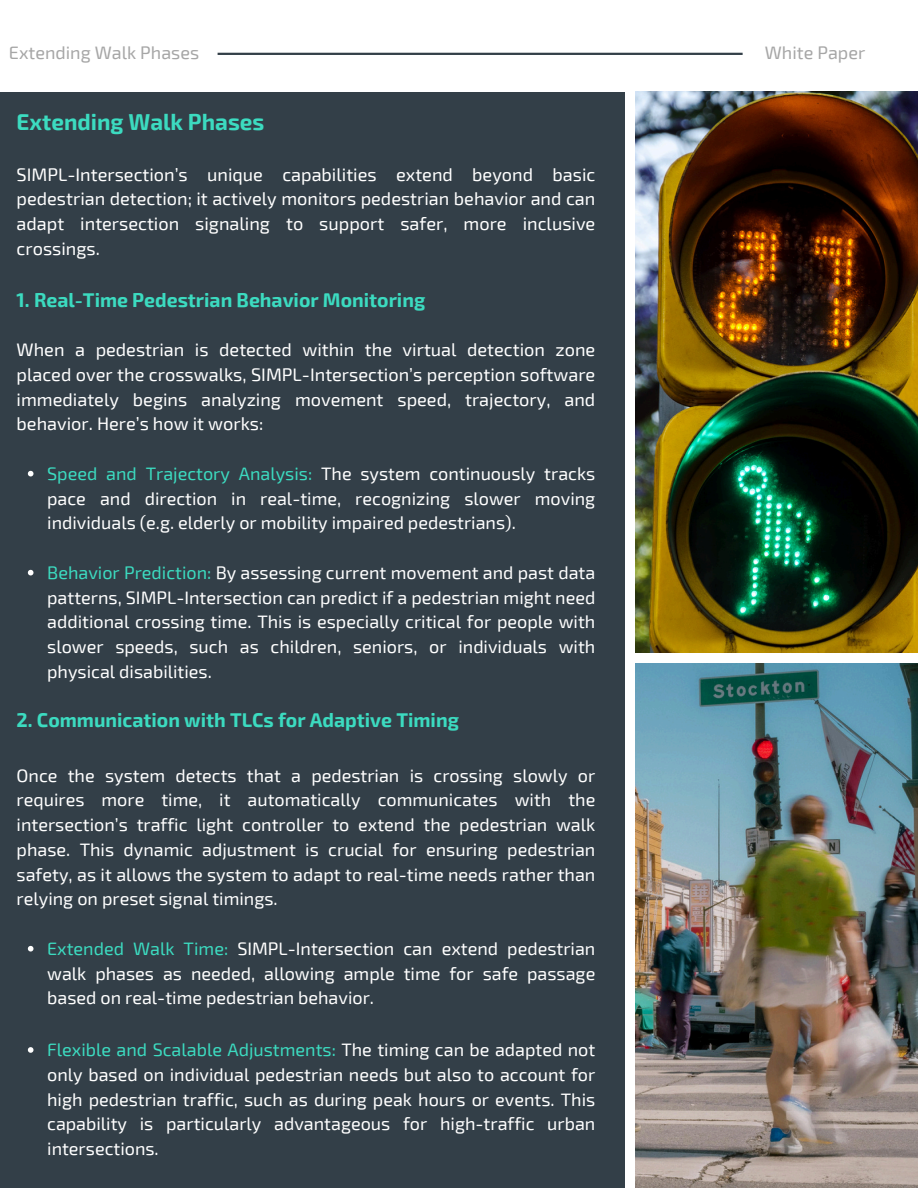
<style>
.page{position:relative;width:918px;height:1188px;background:#fff}
.page>*{position:absolute;margin:0;border:0;box-sizing:border-box;transform-origin:0 0}
.t1{font:700 22.5px "Exo 2";color:#3cdbc0}
.t2{font:700 19.5px "Exo 2";color:#3cdbc0}
.t3{font:18.15px/24.8px "Exo 2";color:#fff;text-align:justify}
.t4{font:18px/24.8px "Exo 2";color:#fff;text-align:justify}
.t5{font:18px "Exo 2";color:#a6a6a6}
.s1{color:#3cdbc0}
</style>
<div class="page">
<div style="left:0;top:92px;width:625px;height:1096px;background:#333f48"></div>
<img style="left:636px;top:663px;width:282px;height:525px">
<img style="left:636px;top:92px;width:282px;height:560px">
<hr style="left:218px;top:53px;width:525px;height:2px;background:#333f48">
<svg style="left:28px;top:471px;width:5px;height:5px"></svg>
<svg style="left:28px;top:570px;width:5px;height:5px"></svg>
<svg style="left:28px;top:946px;width:5px;height:6px"></svg>
<svg style="left:28px;top:1047px;width:5px;height:6px"></svg>
<p class="t5" style="left:9px;top:41px;width:192px">Extending Walk Phases</p>
<p class="t5" style="left:765px;top:41px;width:102px">White Paper</p>
<h1 class="t1" style="left:17px;top:107px;width:249px">Extending Walk Phases</h1>
<p class="t3" style="left:17px;top:161px;width:580px">SIMPL-Intersection’s unique capabilities extend beyond basic pedestrian detection; it actively monitors pedestrian behavior and can adapt intersection signaling to support safer, more inclusive crossings.</p>
<h2 class="t2" style="left:17px;top:287px;width:410px">1. Real-Time Pedestrian Behavior Monitoring</h2>
<p class="t3" style="left:17px;top:336px;width:580px">When a pedestrian is detected within the virtual detection zone placed over the crosswalks, SIMPL-Intersection’s perception software immediately begins analyzing movement speed, trajectory, and behavior. Here’s how it works:</p>
<p class="t4" style="left:47px;top:460px;width:550px"><span class="s1">Speed and Trajectory Analysis:</span> The system continuously tracks pace and direction in real-time, recognizing slower moving individuals (e.g. elderly or mobility impaired pedestrians).</p>
<p class="t4" style="left:47px;top:559px;width:550px"><span class="s1">Behavior Prediction:</span> By assessing current movement and past data patterns, SIMPL-Intersection can predict if a pedestrian might need additional crossing time. This is especially critical for people with slower speeds, such as children, seniors, or individuals with physical disabilities.</p>
<h2 class="t2" style="left:17px;top:707px;width:444px">2. Communication with TLCs for Adaptive Timing</h2>
<p class="t4" style="left:17px;top:762px;width:580px">Once the system detects that a pedestrian is crossing slowly or requires more time, it automatically communicates with the intersection’s traffic light controller to extend the pedestrian walk phase. This dynamic adjustment is crucial for ensuring pedestrian safety, as it allows the system to adapt to real-time needs rather than relying on preset signal timings.</p>
<p class="t4" style="left:47px;top:935px;width:550px"><span class="s1">Extended Walk Time:</span> SIMPL-Intersection can extend pedestrian walk phases as needed, allowing ample time for safe passage based on real-time pedestrian behavior.</p>
<p class="t4" style="left:47px;top:1037px;width:550px"><span class="s1">Flexible and Scalable Adjustments:</span> The timing can be adapted not only based on individual pedestrian needs but also to account for high pedestrian traffic, such as during peak hours or events. This capability is particularly advantageous for high-traffic urban intersections.</p>
</div>
